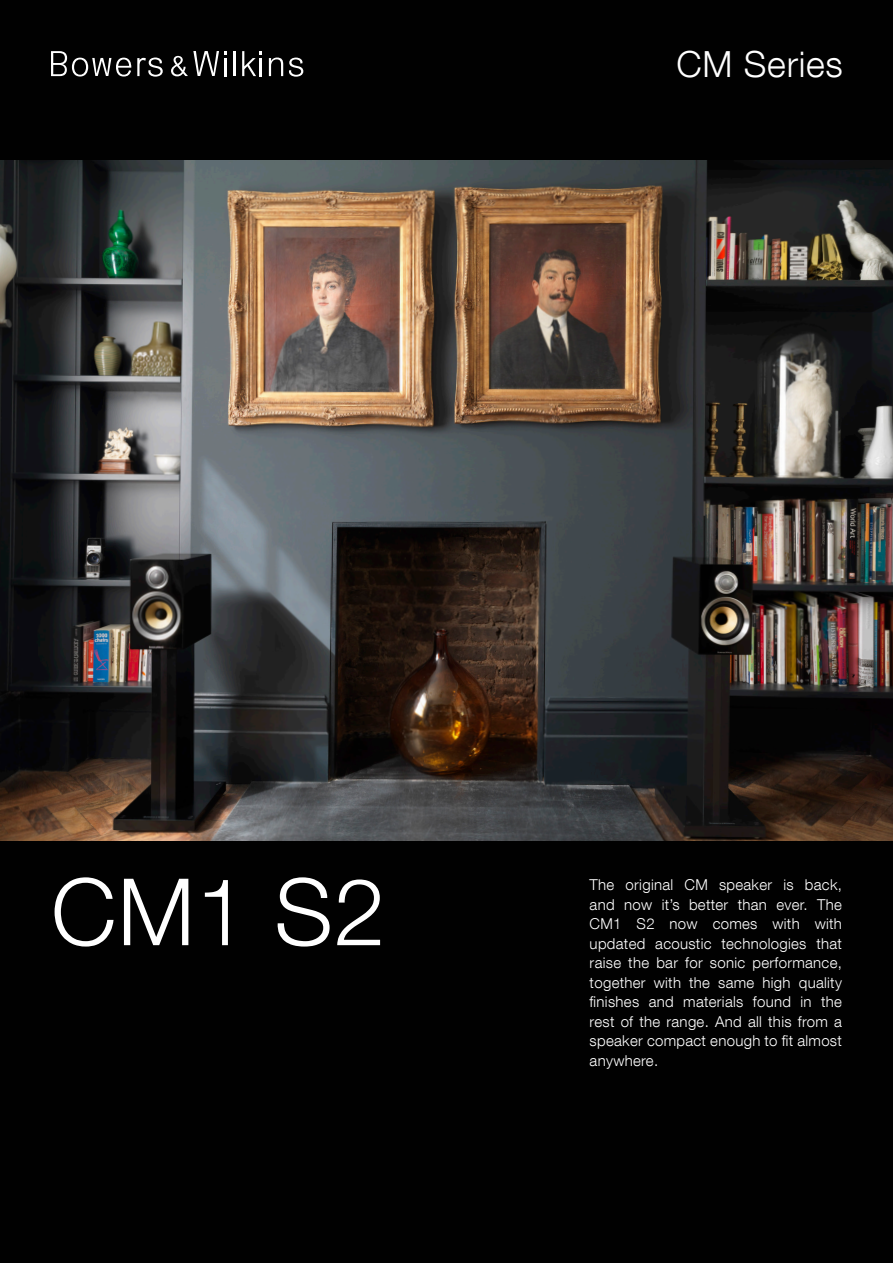
<style>
.page{position:relative;width:893px;height:1263px;background:#010101}
.page>*{position:absolute;margin:0;border:0;box-sizing:border-box;transform-origin:0 0}
.t1{font:300 93px "Helvetica Neue LT Com";color:#fff}
.t2{font:300 36px "Helvetica Neue LT Com";letter-spacing:.02em;color:#fff}
.t3{font:300 15px/19.5px "Helvetica Neue LT Com";letter-spacing:.02em;color:#fff;text-align:justify}
</style>
<div class="page">
<svg style="left:269px;top:58px;width:34px;height:19px"></svg>
<svg style="left:137px;top:58px;width:26px;height:19px"></svg>
<hr style="left:233px;top:51px;width:2px;height:25px;background:#fff">
<svg style="left:51px;top:51px;width:80px;height:26px"></svg>
<svg style="left:171px;top:51px;width:55px;height:25px"></svg>
<svg style="left:242px;top:51px;width:20px;height:25px"></svg>
<img style="left:0;top:160px;width:893px;height:680px">
<p class="t2" style="left:676px;top:42px;width:168px">CM Series</p>
<p class="t1" style="left:51px;top:855px;width:336px">CM1 S2</p>
<p class="t3" style="left:590px;top:875px;width:254px">The original CM speaker is back, and now it’s better than ever. The CM1 S2 now comes with with updated acoustic technologies that raise the bar for sonic performance, together with the same high quality finishes and materials found in the rest of the range. And all this from a speaker compact enough to fit almost anywhere.</p>
</div>
